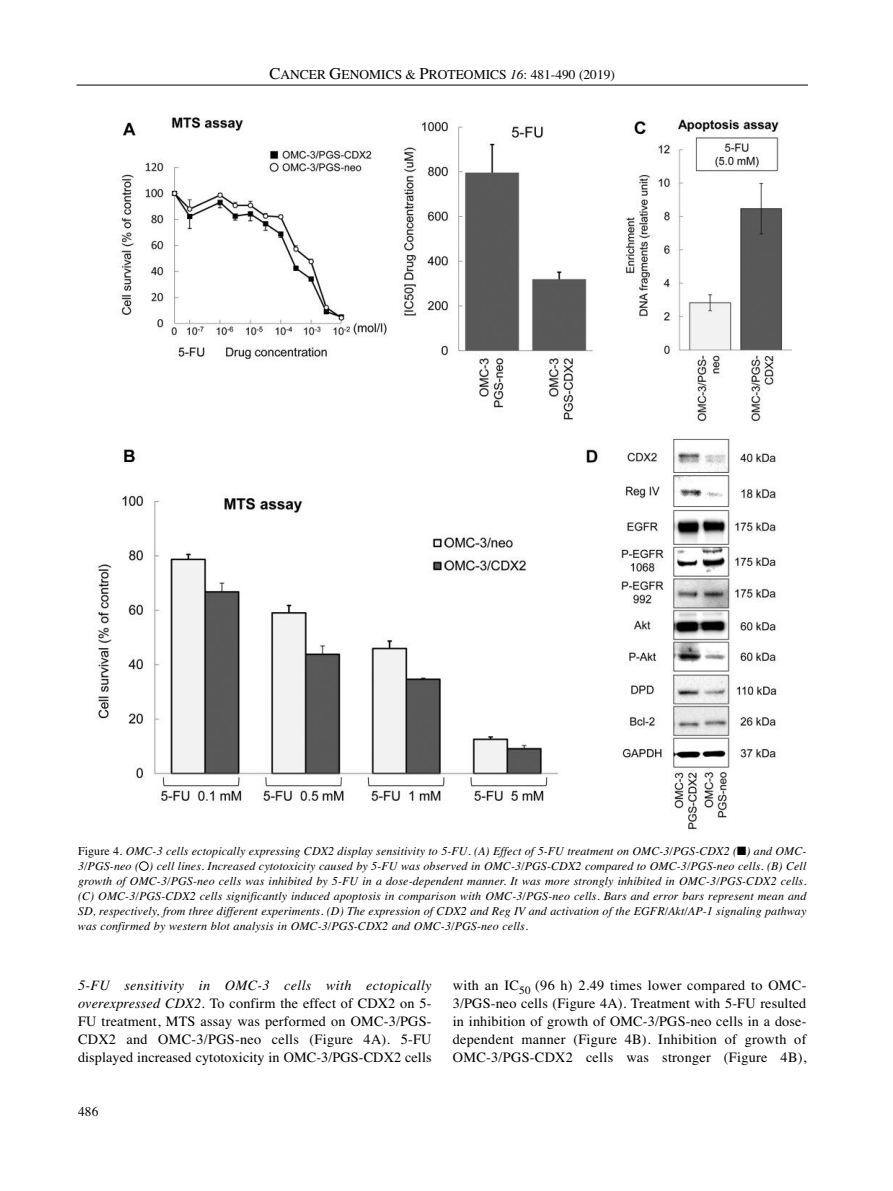
<style>
.page{position:relative;width:893px;height:1191px;background:#fff}
.page>*{position:absolute;margin:0;border:0;box-sizing:border-box;transform-origin:0 0}
.t1{font:14.25px/18px "Times";letter-spacing:.02em;color:#000;text-align:justify}
.t2{font:13.5px "Times";color:#000}
.t3{font:italic 12px/15px "Times";letter-spacing:.01em;color:#000;text-align:justify}
.s1{font-size:16.5px}
.s2{font-style:italic}
.s3{font-style:normal}
.s4{color:#fff}
</style>
<div class="page">
<hr style="left:77px;top:85px;width:731px;height:1px;background:#000">
<img style="left:96px;top:116px;width:696px;height:714px">
<p class="t2" style="left:269px;top:67px;width:347px"><span class="s1">C</span>ANCER <span class="s1">G</span>ENOMICS &amp; <span class="s1">P</span>ROTEOMICS <span class="s2">16</span>: 481-490 (2019)</p>
<p class="t3" style="left:78px;top:843px;width:730px"><span class="s3">Figure 4.</span> OMC-3 cells ectopically expressing CDX2 display sensitivity to 5-FU. (A) Effect of 5-FU treatment on OMC-3/PGS-CDX2 (■) and OMC-3/PGS-neo (<span class="s4">●</span>) cell lines. Increased cytotoxicity caused by 5-FU was observed in OMC-3/PGS-CDX2 compared to OMC-3/PGS-neo cells. (B) Cell growth of OMC-3/PGS-neo cells was inhibited by 5-FU in a dose-dependent manner. It was more strongly inhibited in OMC-3/PGS-CDX2 cells. (C) OMC-3/PGS-CDX2 cells significantly induced apoptosis in comparison with OMC-3/PGS-neo cells. Bars and error bars represent mean and SD, respectively, from three different experiments. (D) The expression of CDX2 and Reg IV and activation of the EGFR/Akt/AP-1 signaling pathway was confirmed by western blot analysis in OMC-3/PGS-CDX2 and OMC-3/PGS-neo cells.</p>
<p class="t1" style="left:78px;top:976px;width:355px"><span class="s2">5-FU sensitivity in OMC-3 cells with ectopically overexpressed CDX2.</span> To confirm the effect of CDX2 on 5- FU treatment, MTS assay was performed on OMC-3/PGS-CDX2 and OMC-3/PGS-neo cells (Figure 4A). 5-FU displayed increased cytotoxicity in OMC-3/PGS-CDX2 cells</p>
<p class="t1" style="left:453px;top:976px;width:355px">with an IC<sub>50</sub> (96 h) 2.49 times lower compared to OMC-3/PGS-neo cells (Figure 4A). Treatment with 5-FU resulted in inhibition of growth of OMC-3/PGS-neo cells in a dose&shy;dependent manner (Figure 4B). Inhibition of growth of OMC-3/PGS-CDX2 cells was stronger (Figure 4B),</p>
<p class="t2" style="left:78px;top:1103px;width:22px">486</p>
</div>
